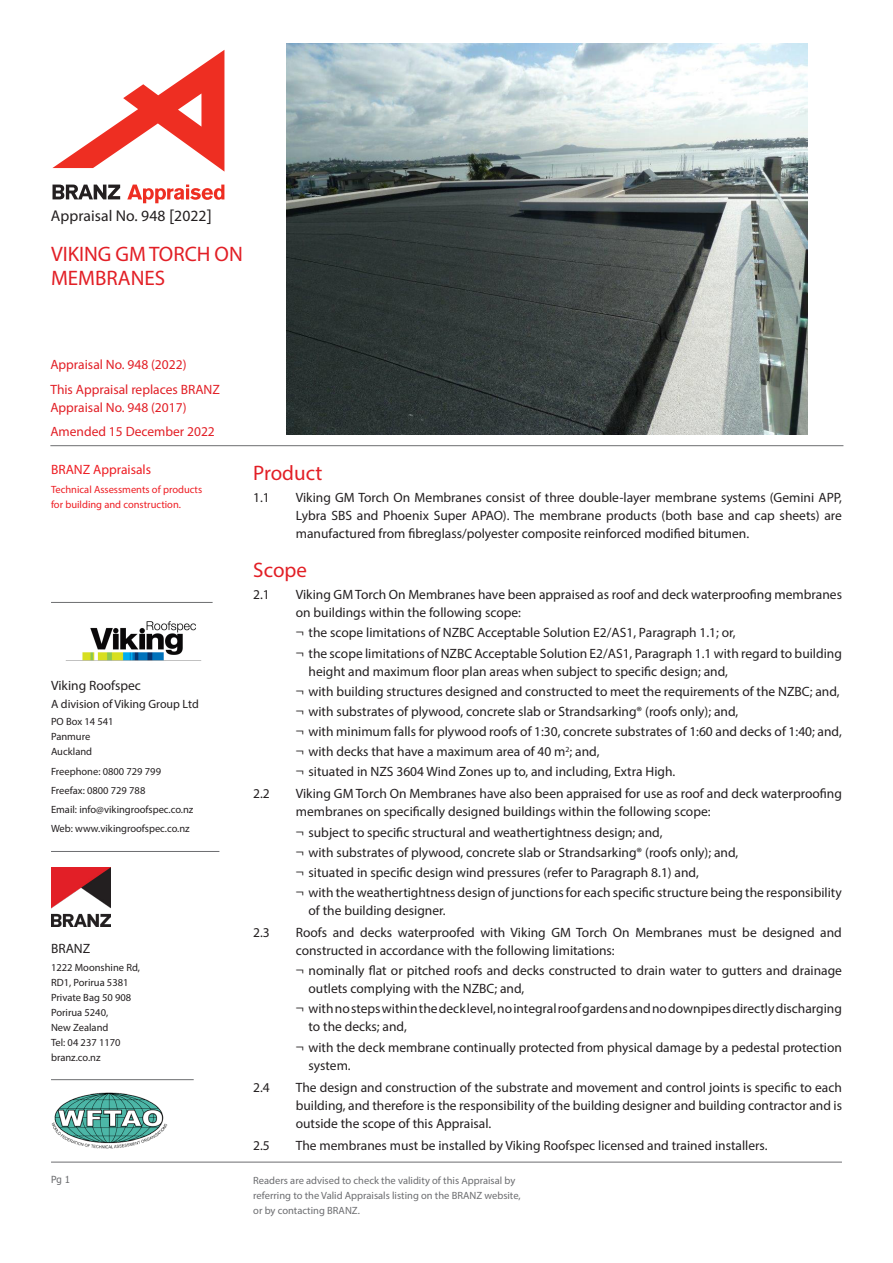
<style>
.page{position:relative;width:893px;height:1263px;background:#fff}
.page>*{position:absolute;margin:0;border:0;box-sizing:border-box;transform-origin:0 0}
.H3_Geo_P{font:21px/24px "Myriad Pro";color:#e21f26}
.t1{font:15.6px "Myriad Pro";letter-spacing:.005em;color:#231f20}
.H5_Geo_P{font:13.5px/18px "Myriad Pro";color:#231f20}
.H4_Geo_P{font:13.5px/18px "Myriad Pro";color:#e21f26}
.Body{font:13.5px "Myriad Pro";color:#ee1d23}
.H5_Geo_P-2{font:12px "Myriad Pro";color:#231f20}
.Small_Body_Geo_P{font:10.5px/15px "Myriad Pro";color:#231f20}
.Small_Body_Geo_P-2{font:10.5px/15px "Myriad Pro";color:#6c6d70}
.Body-2{font:10.5px/15px "Myriad Pro";color:#ee1d23}
.t2{font:9.75px "Tahoma";color:#6c6d70}
.s1{font-size:18.3px}
</style>
<div class="page">
<hr style="left:51px;top:602px;width:162px;height:1px;background:#6c6d70">
<img style="left:65px;top:621px;width:137px;height:40px">
<hr style="left:51px;top:851px;width:168px;height:1px;background:#6c6d70">
<img style="left:51px;top:867px;width:60px;height:60px">
<hr style="left:51px;top:1079px;width:143px;height:1px;background:#6c6d70">
<hr style="left:50px;top:445px;width:793px;height:1px;background:#6c6d70">
<hr style="left:51px;top:1162px;width:791px;height:1px;background:#6c6d70">
<img style="left:51px;top:1092px;width:117px;height:57px">
<svg style="left:52px;top:50px;width:172px;height:122px"></svg>
<svg style="left:127px;top:185px;width:97px;height:18px"></svg>
<svg style="left:53px;top:185px;width:67px;height:14px"></svg>
<img style="left:287px;top:44px;width:520px;height:390px">
<p class="t1" style="left:51px;top:206px;width:163px">Appraisal No. 948 <span class="s1">[</span>2022<span class="s1">]</span></p>
<p class="H3_Geo_P" style="left:51px;top:242px;width:193px">VIKING GM TORCH ON<br>MEMBRANES</p>
<p class="H4_Geo_P" style="left:50px;top:355px;width:138px">Appraisal No. 948 (2022)</p>
<p class="H4_Geo_P" style="left:50px;top:380px;width:171px">This Appraisal replaces BRANZ<br>Appraisal No. 948 (2017)</p>
<p class="H4_Geo_P" style="left:50px;top:422px;width:166px">Amended 15 December 2022</p>
<p class="Body" style="left:51px;top:461px;width:102px">BRANZ Appraisals</p>
<p class="Body-2" style="left:51px;top:482px;width:153px">Technical Assessments of products for building and construction.</p>
<p class="H5_Geo_P" style="left:51px;top:676px;width:91px">Viking Roofspec</p>
<p class="H5_Geo_P-2" style="left:51px;top:697px;width:149px">A division of Viking Group Ltd</p>
<p class="Small_Body_Geo_P" style="left:51px;top:714px;width:64px">PO Box 14 541</p>
<p class="Small_Body_Geo_P" style="left:51px;top:729px;width:41px">Panmure</p>
<p class="Small_Body_Geo_P" style="left:51px;top:744px;width:43px">Auckland</p>
<p class="Small_Body_Geo_P" style="left:51px;top:763px;width:112px">Freephone: 0800 729 799</p>
<p class="Small_Body_Geo_P" style="left:51px;top:783px;width:96px">Freefax: 0800 729 788</p>
<p class="Small_Body_Geo_P" style="left:51px;top:802px;width:144px">Email: info@vikingroofspec.co.nz</p>
<p class="Small_Body_Geo_P" style="left:51px;top:821px;width:140px">Web: www.vikingroofspec.co.nz</p>
<p class="H5_Geo_P" style="left:51px;top:940px;width:41px">BRANZ</p>
<p class="Small_Body_Geo_P" style="left:51px;top:959px;width:91px">1222 Moonshine Rd,</p>
<p class="Small_Body_Geo_P" style="left:51px;top:974px;width:79px">RD1, Porirua 5381</p>
<p class="Small_Body_Geo_P" style="left:51px;top:989px;width:82px">Private Bag 50 908</p>
<p class="Small_Body_Geo_P" style="left:51px;top:1004px;width:59px">Porirua 5240,<br>New Zealand</p>
<p class="Small_Body_Geo_P" style="left:51px;top:1034px;width:71px">Tel: 04 237 1170</p>
<p class="Small_Body_Geo_P" style="left:51px;top:1049px;width:51px">branz.co.nz</p>
<p class="H3_Geo_P" style="left:253px;top:460px;width:71px">Product</p>
<p class="H5_Geo_P" style="left:253px;top:488px;width:18px">1.1</p>
<p class="H5_Geo_P" style="left:296px;top:488px;width:548px;text-align:justify">Viking GM Torch On Membranes consist of three double-layer membrane systems (Gemini APP, Lybra SBS and Phoenix Super APAO). The membrane products (both base and cap sheets) are manufactured from fibreglass/polyester composite reinforced modified bitumen.</p>
<p class="H3_Geo_P" style="left:253px;top:558px;width:55px">Scope</p>
<p class="H5_Geo_P" style="left:253px;top:585px;width:18px">2.1</p>
<p class="H5_Geo_P" style="left:296px;top:585px;width:548px">Viking GM Torch On Membranes have been appraised as roof and deck waterproofing membranes on buildings within the following scope:</p>
<p class="H5_Geo_P" style="left:296px;top:624px;width:441px">¬ the scope limitations of NZBC Acceptable Solution E2/AS1, Paragraph 1.1; or,</p>
<p class="H5_Geo_P" style="left:309px;top:644px;width:535px;text-indent:-13px">¬ the scope limitations of NZBC Acceptable Solution E2/AS1, Paragraph 1.1 with regard to building height and maximum floor plan areas when subject to specific design; and,</p>
<p class="H5_Geo_P" style="left:296px;top:682px;width:545px">¬ with building structures designed and constructed to meet the requirements of the NZBC; and,</p>
<p class="H5_Geo_P" style="left:296px;top:702px;width:444px">¬ with substrates of plywood, concrete slab or Strandsarking® (roofs only); and,</p>
<p class="H5_Geo_P" style="left:296px;top:722px;width:548px">¬ with minimum falls for plywood roofs of 1:30, concrete substrates of 1:60 and decks of 1:40; and,</p>
<p class="H5_Geo_P" style="left:296px;top:742px;width:305px">¬ with decks that have a maximum area of 40 m<sup>2</sup>; and,</p>
<p class="H5_Geo_P" style="left:296px;top:762px;width:381px">¬ situated in NZS 3604 Wind Zones up to, and including, Extra High.</p>
<p class="H5_Geo_P" style="left:253px;top:785px;width:18px">2.2</p>
<p class="H5_Geo_P" style="left:296px;top:785px;width:548px">Viking GM Torch On Membranes have also been appraised for use as roof and deck waterproofing membranes on specifically designed buildings within the following scope:</p>
<p class="H5_Geo_P" style="left:296px;top:823px;width:368px">¬ subject to specific structural and weathertightness design; and,</p>
<p class="H5_Geo_P" style="left:296px;top:843px;width:444px">¬ with substrates of plywood, concrete slab or Strandsarking® (roofs only); and,</p>
<p class="H5_Geo_P" style="left:296px;top:863px;width:405px">¬ situated in specific design wind pressures (refer to Paragraph 8.1) and,</p>
<p class="H5_Geo_P" style="left:309px;top:883px;width:535px;text-indent:-13px">¬ with the weathertightness design of junctions for each specific structure being the responsibility of the building designer.</p>
<p class="H5_Geo_P" style="left:253px;top:923px;width:18px">2.3</p>
<p class="H5_Geo_P" style="left:296px;top:923px;width:548px">Roofs and decks waterproofed with Viking GM Torch On Membranes must be designed and constructed in accordance with the following limitations:</p>
<p class="H5_Geo_P" style="left:309px;top:961px;width:535px;text-indent:-13px">¬ nominally flat or pitched roofs and decks constructed to drain water to gutters and drainage outlets complying with the NZBC; and,</p>
<p class="H5_Geo_P" style="left:309px;top:1000px;width:535px;text-indent:-13px">¬ with no steps within the deck level, no integral roof gardens and no downpipes directly discharging to the decks; and,</p>
<p class="H5_Geo_P" style="left:309px;top:1038px;width:535px;text-indent:-13px">¬ with the deck membrane continually protected from physical damage by a pedestal protection system.</p>
<p class="H5_Geo_P" style="left:253px;top:1078px;width:18px">2.4</p>
<p class="H5_Geo_P" style="left:296px;top:1078px;width:548px;text-align:justify">The design and construction of the substrate and movement and control joints is specific to each building, and therefore is the responsibility of the building designer and building contractor and is outside the scope of this Appraisal.</p>
<p class="H5_Geo_P" style="left:253px;top:1136px;width:18px">2.5</p>
<p class="H5_Geo_P" style="left:296px;top:1136px;width:473px">The membranes must be installed by Viking Roofspec licensed and trained installers.</p>
<p class="t2" style="left:51px;top:1173px;width:21px">Pg 1</p>
<p class="Small_Body_Geo_P-2" style="left:253px;top:1172px;width:269px">Readers are advised to check the validity of this Appraisal by referring to the Valid Appraisals listing on the BRANZ website, or by contacting BRANZ.</p>
</div>
